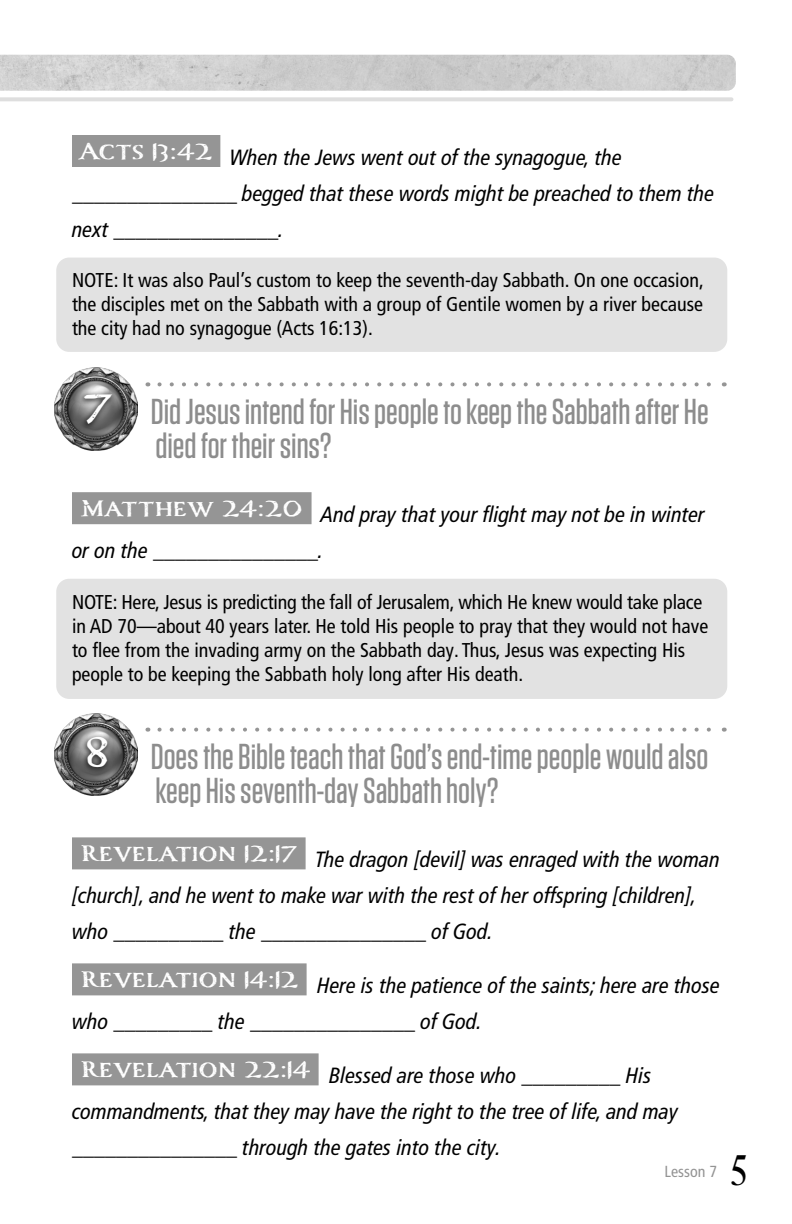
<style>
.page{position:relative;width:792px;height:1224px;background:#fff}
.page>*{position:absolute;margin:0;border:0;box-sizing:border-box;transform-origin:0 0}
.Compass_Numbers{font:700 50px "Carta Marina";color:#fff}
.t1{font:44px "Desire Pro";color:#000}
.Questions_1{font:500 36px/34px "Tungsten";color:#8d8d8d}
.Scripture_with_blanks{font:italic condensed 22px/36px "Frutiger LT Pro";color:#000}
.NOTE{font:condensed 20px/24px "Frutiger LT Pro";color:#000;text-align:justify}
.t2{font:condensed 16px "Frutiger LT Pro";color:#949494}
</style>
<div class="page">
<img style="left:0;top:55px;width:736px;height:36px">
<hr style="left:0;top:97px;width:732px;height:4px;background:#dedede">
<div style="left:72px;top:135px;width:148px;height:32px;background:#959595"></div>
<div style="left:72px;top:492px;width:240px;height:32px;background:#959595"></div>
<div style="left:72px;top:837px;width:234px;height:32px;background:#959595"></div>
<div style="left:72px;top:963px;width:235px;height:32px;background:#959595"></div>
<div style="left:72px;top:1053px;width:247px;height:32px;background:#959595"></div>
<img style="left:54px;top:368px;width:83px;height:82px">
<div style="left:78px;top:391px;width:39px;height:41px;background:#000;opacity:.75"></div>
<img style="left:54px;top:713px;width:83px;height:82px">
<div style="left:81px;top:733px;width:31px;height:42px;background:#000;opacity:.75"></div>
<div style="left:56px;top:258px;width:671px;height:94px;background:#e2e2e2;border-radius:13px"></div>
<svg style="left:159px;top:382px;width:552px;height:4px"></svg>
<div style="left:56px;top:579px;width:671px;height:120px;background:#e2e2e2;border-radius:13px"></div>
<svg style="left:159px;top:728px;width:552px;height:4px"></svg>
<p class="Scripture_with_blanks" style="left:72px;top:140px;width:644px"><sup>Acts</sup> <sup>13:42</sup> When the Jews went out of the synagogue, the _______________ begged that these words might be preached to them the next _______________.</p>
<p class="NOTE" style="left:72px;top:269px;width:633px">NOTE: It was also Paul’s custom to keep the seventh-day Sabbath. On one occasion, the disciples met on the Sabbath with a group of Gentile women by a river because the city had no synagogue (Acts 16:13).</p>
<p class="Compass_Numbers" style="left:83px;top:377px;width:31px">7</p>
<p class="Questions_1" style="left:151px;top:395px;width:559px">Did Jesus intend for His people to keep the Sabbath after He died for their sins?</p>
<p class="Scripture_with_blanks" style="left:72px;top:497px;width:634px;text-indent:8px"><sup>Matthew</sup> <sup>24:20</sup> And pray that your flight may not be in winter or on the _______________.</p>
<p class="NOTE" style="left:72px;top:590px;width:638px;text-align:left">NOTE: Here, Jesus is predicting the fall of Jerusalem, which He knew would take place in AD 70—about 40 years later. He told His people to pray that they would not have to flee from the invading army on the Sabbath day. Thus, Jesus was expecting His people to be keeping the Sabbath holy long after His death.</p>
<p class="Compass_Numbers" style="left:85px;top:723px;width:27px">8</p>
<p class="Questions_1" style="left:151px;top:740px;width:559px">Does the Bible teach that God’s end-time people would also keep His seventh-day Sabbath holy?</p>
<p class="Scripture_with_blanks" style="left:72px;top:842px;width:650px;text-indent:8px"><sup>Revelation</sup> <sup>12:17</sup> The dragon [devil] was enraged with the woman [church], and he went to make war with the rest of her offspring [children], who __________ the _______________ of God.</p>
<p class="Scripture_with_blanks" style="left:72px;top:968px;width:649px;text-indent:8px"><sup>Revelation</sup> <sup>14:12</sup> Here is the patience of the saints; here are those who _________ the _______________ of God.</p>
<p class="Scripture_with_blanks" style="left:72px;top:1058px;width:608px;text-indent:8px"><sup>Revelation</sup> <sup>22:14</sup> Blessed are those who _________ His commandments, that they may have the right to the tree of life, and may _______________ through the gates into the city.</p>
<p class="t2" style="left:665px;top:1162px;width:54px">Lesson 7</p>
<h2 class="t1" style="left:731px;top:1144px;width:17px">5</h2>
</div>
